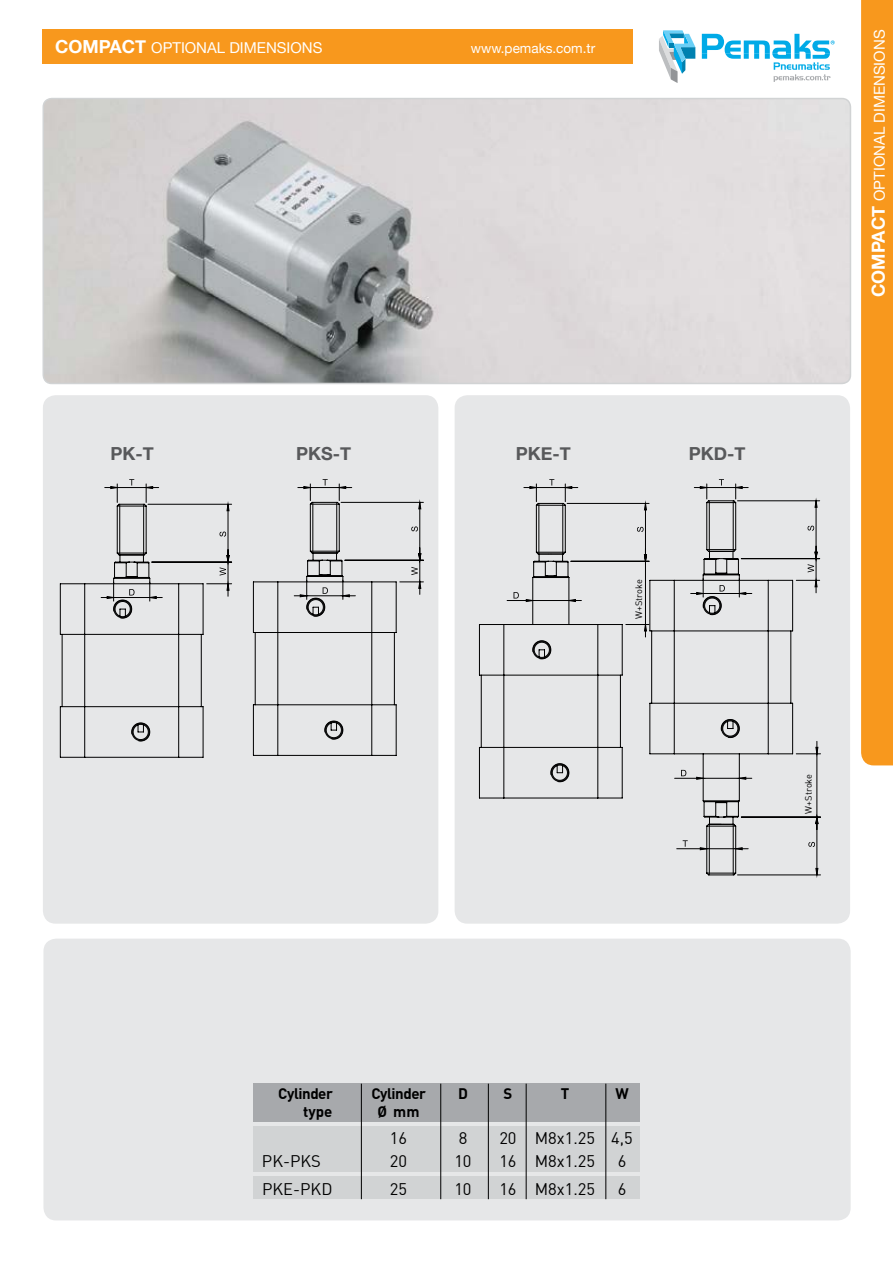
<style>
.page{position:relative;width:893px;height:1263px;background:#fff}
.page>*{position:absolute;margin:0;border:0;box-sizing:border-box;transform-origin:0 0}
.t1{font:700 18px "Helvetica Neue";color:#58595b}
.t2{font:16.5px "DINTR";color:#000}
.t3{font:15px "Helvetica Neue";color:#fff}
.t4{font:15px "DINTR Bold";letter-spacing:-.03em;color:#000}
.t5{font:13.5px "Helvetica Neue";color:#fff}
.t6{font:9.3px "DINTR";color:#000}
.s1{font-weight:700;font-size:18px}
</style>
<div class="page">
<div style="left:861px;top:0;width:32px;height:765px;background:#f8981d"></div>
<div style="left:43px;top:30px;width:589px;height:34px;background:#f8981d"></div>
<svg style="left:659px;top:30px;width:36px;height:53px"></svg>
<svg style="left:702px;top:34px;width:133px;height:48px"></svg>
<div style="left:43px;top:938px;width:808px;height:282px;background:#e6e7e8;border-radius:13px"></div>
<img style="left:43px;top:99px;width:807px;height:284px">
<div style="left:43px;top:98px;width:808px;height:286px;border:2px solid #d1d3d4;border-radius:9px"></div>
<div style="left:43px;top:395px;width:395px;height:529px;background:#e6e7e8;border-radius:13px"></div>
<div style="left:455px;top:395px;width:395px;height:529px;background:#e6e7e8;border-radius:13px"></div>
<div style="left:253px;top:1125px;width:387px;height:46px;background:#d1d3d4"></div>
<div style="left:253px;top:1176px;width:387px;height:23px;background:#d1d3d4"></div>
<div style="left:253px;top:1084px;width:387px;height:38px;background:#a7a9ac"></div>
<hr style="left:361px;top:1084px;width:1px;height:115px;background:#000">
<hr style="left:440px;top:1084px;width:1px;height:115px;background:#000">
<hr style="left:488px;top:1084px;width:1px;height:115px;background:#000">
<hr style="left:606px;top:1084px;width:1px;height:115px;background:#000">
<hr style="left:526px;top:1084px;width:1px;height:115px;background:#000">
<svg style="left:252px;top:479px;width:171px;height:277px"></svg>
<svg style="left:59px;top:479px;width:173px;height:279px"></svg>
<svg style="left:479px;top:479px;width:170px;height:320px"></svg>
<svg style="left:748px;top:487px;width:71px;height:389px"></svg>
<hr style="left:816px;top:754px;width:1px;height:63px;background:#000">
<hr style="left:816px;top:817px;width:1px;height:58px;background:#000">
<hr style="left:741px;top:817px;width:79px;height:1px;background:#000">
<hr style="left:737px;top:874px;width:83px;height:1px;background:#000">
<hr style="left:816px;top:501px;width:1px;height:58px;background:#000">
<hr style="left:737px;top:500px;width:83px;height:1px;background:#000">
<hr style="left:741px;top:558px;width:79px;height:1px;background:#000">
<svg style="left:796px;top:741px;width:24px;height:13px"></svg>
<svg style="left:796px;top:546px;width:24px;height:47px"></svg>
<svg style="left:694px;top:479px;width:54px;height:20px"></svg>
<svg style="left:649px;top:499px;width:144px;height:377px"></svg>
<p class="t3" style="left:55px;top:37px;width:269px"><span class="s1">COMPACT</span> OPTIONAL DIMENSIONS</p>
<p class="t5" style="left:471px;top:39px;width:126px">www.pemaks.com.tr</p>
<p class="t1" style="left:111px;top:439px;width:45px">PK-T</p>
<p class="t1" style="left:296px;top:439px;width:57px">PKS-T</p>
<p class="t1" style="left:516px;top:439px;width:56px">PKE-T</p>
<p class="t1" style="left:689px;top:439px;width:58px">PKD-T</p>
<p class="t6" style="left:633px;top:619px;width:41px;rotate:-90deg">W+Stroke</p>
<p class="t3" style="left:869px;top:297px;width:269px;rotate:-90deg"><span class="s1">COMPACT</span> OPTIONAL DIMENSIONS</p>
<p class="t6" style="left:803px;top:813px;width:41px;rotate:-90deg">W+Stroke</p>
<p class="t4" style="left:278px;top:1083px;width:56px">Cylinder</p>
<p class="t4" style="left:371px;top:1083px;width:56px">Cylinder</p>
<p class="t4" style="left:458px;top:1083px;width:11px">D</p>
<p class="t4" style="left:503px;top:1083px;width:10px">S</p>
<p class="t4" style="left:561px;top:1083px;width:10px">T</p>
<p class="t4" style="left:615px;top:1083px;width:15px">W</p>
<p class="t4" style="left:303px;top:1101px;width:31px">type</p>
<p class="t4" style="left:377px;top:1101px;width:44px">Ø mm</p>
<p class="t2" style="left:390px;top:1128px;width:19px">16</p>
<p class="t2" style="left:459px;top:1128px;width:10px">8</p>
<p class="t2" style="left:499px;top:1128px;width:135px">20 M8x1.25 4,5</p>
<p class="t2" style="left:262px;top:1150px;width:60px">PK-PKS</p>
<p class="t2" style="left:390px;top:1150px;width:19px">20</p>
<p class="t2" style="left:454px;top:1150px;width:19px">10</p>
<p class="t2" style="left:499px;top:1150px;width:97px">16 M8x1.25</p>
<p class="t2" style="left:618px;top:1150px;width:10px">6</p>
<p class="t2" style="left:262px;top:1179px;width:72px">PKE-PKD</p>
<p class="t2" style="left:390px;top:1179px;width:19px">25</p>
<p class="t2" style="left:454px;top:1179px;width:19px">10</p>
<p class="t2" style="left:499px;top:1179px;width:97px">16 M8x1.25</p>
<p class="t2" style="left:618px;top:1179px;width:10px">6</p>
</div>
